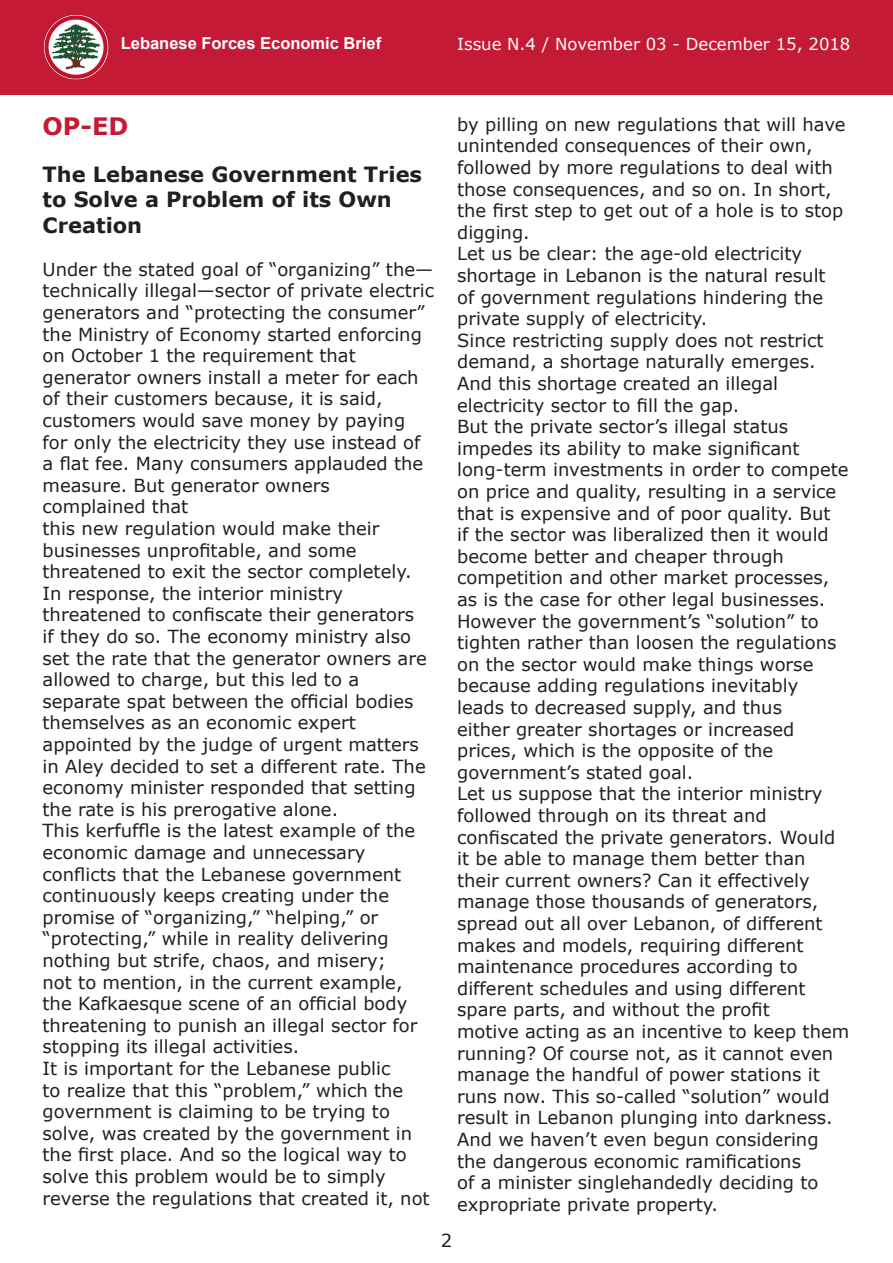
<style>
.page{position:relative;width:893px;height:1263px;background:#fff}
.page>*{position:absolute;margin:0;border:0;box-sizing:border-box;transform-origin:0 0}
.t1{font:700 24px "Verdana";color:#c51a35}
.t2{font:700 21px/25.2px "Verdana";color:#231f20}
.t3{font:18px/21.6px "Verdana";color:#231f20}
.t4{font:16.5px "Verdana";color:#fff}
.t5{font:700 16.5px "Arial";color:#fff}
</style>
<div class="page">
<div style="left:0;top:0;width:893px;height:95px;background:#c51a35"></div>
<img style="left:43px;top:14px;width:66px;height:66px">
<p class="t5" style="left:121px;top:33px;width:262px">Lebanese Forces Economic Brief</p>
<p class="t4" style="left:457px;top:33px;width:395px">Issue N.4 / November 03 - December 15, 2018</p>
<p class="t1" style="left:43px;top:111px;width:87px">OP-ED</p>
<p class="t2" style="left:43px;top:162px;width:381px">The Lebanese Government Tries to Solve a Problem of its Own<br>Creation</p>
<p class="t3" style="left:43px;top:259px;width:393px">Under the stated goal of “organizing” the— technically illegal—sector of private electric generators and “protecting the consumer” the Ministry of Economy started enforcing on October 1 the requirement that</p>
<p class="t3" style="left:43px;top:367px;width:378px">generator owners install a meter for each of their customers because, it is said,</p>
<p class="t3" style="left:43px;top:410px;width:382px">customers would save money by paying for only the electricity they use instead of a flat fee. Many consumers applauded the measure. But generator owners</p>
<p class="t3" style="left:43px;top:496px;width:147px">complained that</p>
<p class="t3" style="left:43px;top:518px;width:338px">this new regulation would make their</p>
<p class="t3" style="left:43px;top:539px;width:316px">businesses unprofitable, and some</p>
<p class="t3" style="left:43px;top:561px;width:371px">threatened to exit the sector completely.<br>In response, the interior ministry</p>
<p class="t3" style="left:43px;top:604px;width:373px">threatened to confiscate their generators</p>
<p class="t3" style="left:43px;top:626px;width:386px">if they do so. The economy ministry also set the rate that the generator owners are allowed to charge, but this led to a</p>
<p class="t3" style="left:43px;top:691px;width:373px">separate spat between the official bodies themselves as an economic expert</p>
<p class="t3" style="left:43px;top:734px;width:385px">appointed by the judge of urgent matters in Aley decided to set a different rate. The economy minister responded that setting the rate is his prerogative alone.</p>
<p class="t3" style="left:43px;top:820px;width:374px">This kerfuffle is the latest example of the economic damage and unnecessary</p>
<p class="t3" style="left:43px;top:863px;width:360px">conflicts that the Lebanese government continuously keeps creating under the promise of “organizing,” “helping,” or</p>
<p class="t3" style="left:43px;top:928px;width:377px">“protecting,” while in reality delivering nothing but strife, chaos, and misery; not to mention, in the current example, the Kafkaesque scene of an official body threatening to punish an illegal sector for stopping its illegal activities.</p>
<p class="t3" style="left:43px;top:1058px;width:349px">It is important for the Lebanese public</p>
<p class="t3" style="left:43px;top:1079px;width:371px">to realize that this “problem,” which the government is claiming to be trying to solve, was created by the government in the first place. And so the logical way to solve this problem would be to simply</p>
<p class="t3" style="left:43px;top:1187px;width:389px">reverse the regulations that created it, not</p>
<p class="t3" style="left:457px;top:114px;width:390px">by pilling on new regulations that will have unintended consequences of their own, followed by more regulations to deal with those consequences, and so on. In short, the first step to get out of a hole is to stop digging.</p>
<p class="t3" style="left:457px;top:243px;width:370px">Let us be clear: the age-old electricity shortage in Lebanon is the natural result</p>
<p class="t3" style="left:457px;top:286px;width:368px">of government regulations hindering the private supply of electricity.</p>
<p class="t3" style="left:457px;top:330px;width:368px">Since restricting supply does not restrict demand, a shortage naturally emerges.<br>And this shortage created an illegal</p>
<p class="t3" style="left:457px;top:394px;width:284px">electricity sector to fill the gap.</p>
<p class="t3" style="left:457px;top:416px;width:333px">But the private sector’s illegal status</p>
<p class="t3" style="left:457px;top:438px;width:393px">impedes its ability to make significant long-term investments in order to compete on price and quality, resulting in a service that is expensive and of poor quality. But<br>if the sector was liberalized then it would become better and cheaper through</p>
<p class="t3" style="left:457px;top:567px;width:374px">competition and other market processes, as is the case for other legal businesses.</p>
<p class="t3" style="left:457px;top:610px;width:381px">However the government’s “solution” to tighten rather than loosen the regulations on the sector would make things worse</p>
<p class="t3" style="left:457px;top:675px;width:343px">because adding regulations inevitably leads to decreased supply, and thus</p>
<p class="t3" style="left:457px;top:718px;width:339px">either greater shortages or increased</p>
<p class="t3" style="left:457px;top:740px;width:318px">prices, which is the opposite of the</p>
<p class="t3" style="left:457px;top:762px;width:238px">government’s stated goal.</p>
<p class="t3" style="left:457px;top:783px;width:367px">Let us suppose that the interior ministry followed through on its threat and</p>
<p class="t3" style="left:457px;top:826px;width:380px">confiscated the private generators. Would it be able to manage them better than their current owners? Can it effectively manage those thousands of generators, spread out all over Lebanon, of different makes and models, requiring different maintenance procedures according to</p>
<p class="t3" style="left:457px;top:978px;width:350px">different schedules and using different spare parts, and without the profit</p>
<p class="t3" style="left:457px;top:1021px;width:394px">motive acting as an incentive to keep them running? Of course not, as it cannot even manage the handful of power stations it runs now. This so-called “solution” would result in Lebanon plunging into darkness.<br>And we haven’t even begun considering the dangerous economic ramifications</p>
<p class="t3" style="left:457px;top:1172px;width:363px">of a minister singlehandedly deciding to expropriate private property.</p>
<p class="t3" style="left:441px;top:1230px;width:13px">2</p>
</div>
